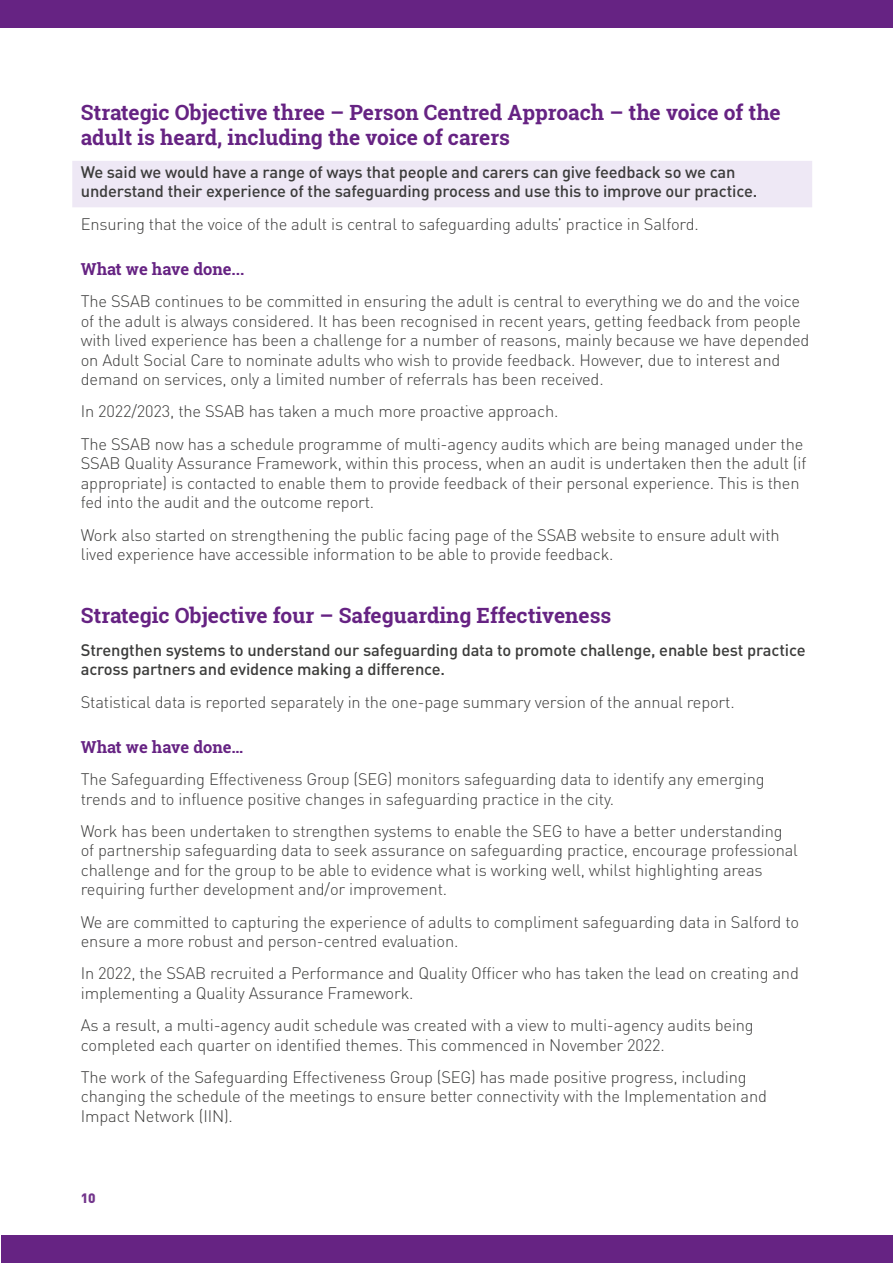
<style>
.page{position:relative;width:893px;height:1263px;background:#fff}
.page>*{position:absolute;margin:0;border:0;box-sizing:border-box;transform-origin:0 0}
.Sub_head{font:700 21px/25.2px "Roboto Slab";color:#662383}
.Body_text{font:300 16.5px/19.5px "DINOT";letter-spacing:-.01em;color:#3c3c3b}
.Body_text-2{font:500 16.5px/19.8px "DINOT";letter-spacing:-.01em;color:#3c3c3b}
.Intro_text{font:500 16.5px/19.5px "DINOT";letter-spacing:-.01em;color:#3c3c3b}
.Sub_Sub_head{font:700 16.5px "Roboto Slab";color:#662383}
.t1{font:900 13.5px "DINOT";color:#73368c}
</style>
<div class="page">
<div style="left:0;top:0;width:893px;height:28px;background:#662383"></div>
<div style="left:1px;top:1235px;width:892px;height:28px;background:#662383"></div>
<div style="left:72px;top:161px;width:740px;height:46px;background:#eee8f5"></div>
<p class="Sub_head" style="left:81px;top:99px;width:701px">Strategic Objective three – Person Centred Approach – the voice of the adult is heard, including the voice of carers</p>
<p class="Body_text-2" style="left:81px;top:160px;width:678px">We said we would have a range of ways that people and carers can give feedback so we can understand their experience of the safeguarding process and use this to improve our practice.</p>
<p class="Body_text" style="left:81px;top:213px;width:619px">Ensuring that the voice of the adult is central to safeguarding adults’ practice in Salford.</p>
<p class="Sub_Sub_head" style="left:81px;top:258px;width:165px">What we have done...</p>
<p class="Body_text" style="left:81px;top:290px;width:730px">The SSAB continues to be committed in ensuring the adult is central to everything we do and the voice of the adult is always considered. It has been recognised in recent years, getting feedback from people with lived experience has been a challenge for a number of reasons, mainly because we have depended on Adult Social Care to nominate adults who wish to provide feedback. However, due to interest and demand on services, only a limited number of referrals has been received.</p>
<p class="Body_text" style="left:81px;top:400px;width:479px">In 2022/2023, the SSAB has taken a much more proactive approach.</p>
<p class="Body_text" style="left:81px;top:433px;width:727px">The SSAB now has a schedule programme of multi-agency audits which are being managed under the SSAB Quality Assurance Framework, within this process, when an audit is undertaken then the adult (if appropriate) is contacted to enable them to provide feedback of their personal experience. This is then fed into the audit and the outcome report.</p>
<p class="Body_text" style="left:81px;top:523px;width:700px">Work also started on strengthening the public facing page of the SSAB website to ensure adult with lived experience have accessible information to be able to provide feedback.</p>
<p class="Sub_head" style="left:81px;top:603px;width:532px">Strategic Objective four – Safeguarding Effectiveness</p>
<p class="Intro_text" style="left:81px;top:638px;width:726px">Strengthen systems to understand our safeguarding data to promote challenge, enable best practice across partners and evidence making a difference.</p>
<p class="Body_text" style="left:81px;top:690px;width:655px">Statistical data is reported separately in the one-page summary version of the annual report.</p>
<p class="Sub_Sub_head" style="left:81px;top:735px;width:164px">What we have done…</p>
<p class="Body_text" style="left:81px;top:768px;width:685px">The Safeguarding Effectiveness Group (SEG) monitors safeguarding data to identify any emerging trends and to influence positive changes in safeguarding practice in the city.</p>
<p class="Body_text" style="left:81px;top:820px;width:719px">Work has been undertaken to strengthen systems to enable the SEG to have a better understanding of partnership safeguarding data to seek assurance on safeguarding practice, encourage professional challenge and for the group to be able to evidence what is working well, whilst highlighting areas requiring further development and/or improvement.</p>
<p class="Body_text" style="left:81px;top:910px;width:720px">We are committed to capturing the experience of adults to compliment safeguarding data in Salford to ensure a more robust and person-centred evaluation.</p>
<p class="Body_text" style="left:81px;top:962px;width:720px">In 2022, the SSAB recruited a Performance and Quality Officer who has taken the lead on creating and implementing a Quality Assurance Framework.</p>
<p class="Body_text" style="left:81px;top:1014px;width:675px">As a result, a multi-agency audit schedule was created with a view to multi-agency audits being completed each quarter on identified themes. This commenced in November 2022.</p>
<p class="Body_text" style="left:81px;top:1066px;width:688px">The work of the Safeguarding Effectiveness Group (SEG) has made positive progress, including changing the schedule of the meetings to ensure better connectivity with the Implementation and<br>Impact Network (IIN).</p>
<p class="t1" style="left:81px;top:1187px;width:16px">10</p>
</div>
